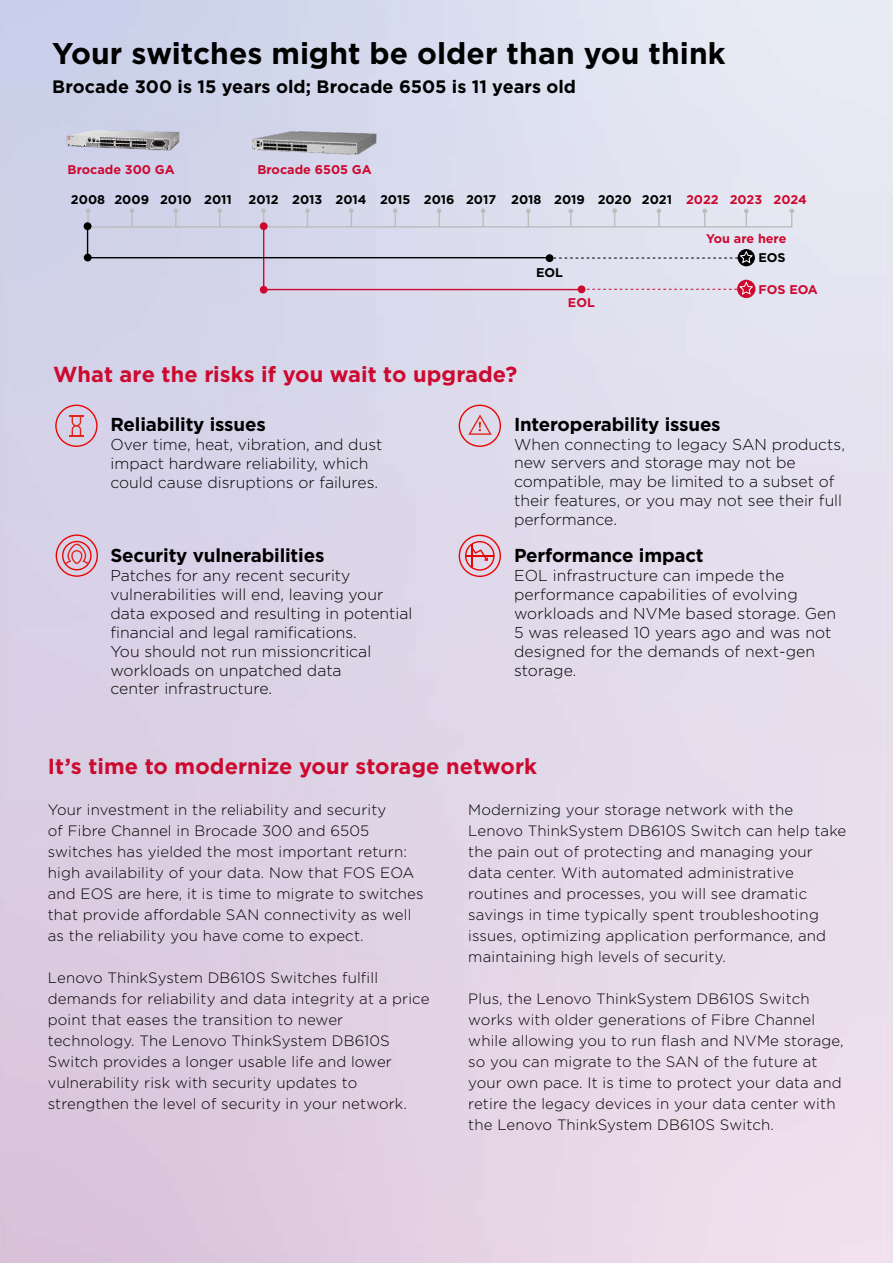
<style>
.page{position:relative;width:893px;height:1263px;background:#fff}
.page>*{position:absolute;margin:0;border:0;box-sizing:border-box;transform-origin:0 0}
.t1{font:700 30px "Gotham";color:#000}
.t2{font:700 21.75px "Gotham";color:#cc092f}
.t3{font:700 18.75px "Gotham";letter-spacing:-.01em;color:#000}
.t4{font:700 18px "Gotham";color:#000}
.t5{font:300 15.75px/18.9px "Gotham";color:#000}
.t6{font:300 15px/21px "Gotham";letter-spacing:.01em;color:#000}
.t7{font:700 12.6px "Gotham";color:#000}
.t8{font:700 12.6px "Gotham";color:#cc092f}
.s1{color:#cc092f}
</style>
<div class="page">
<img style="left:0;top:0;width:893px;height:1263px">
<svg style="left:55px;top:405px;width:43px;height:42px;background:#d8b3c4"></svg>
<svg style="left:459px;top:405px;width:42px;height:42px;background:#debac7"></svg>
<svg style="left:56px;top:534px;width:42px;height:43px;background:#daa4b3"></svg>
<svg style="left:459px;top:535px;width:42px;height:42px;background:#e1a5b2"></svg>
<img style="left:65px;top:118px;width:119px;height:37px">
<img style="left:243px;top:127px;width:143px;height:37px">
<div style="left:84px;top:222px;width:7px;height:8px;background:#000;border-radius:50%"></div>
<svg style="left:789px;top:209px;width:5px;height:4px"></svg>
<div style="left:84px;top:254px;width:8px;height:7px;background:#000;border-radius:50%"></div>
<div style="left:737px;top:280px;width:18px;height:18px;background:#cc092f;border-radius:50%"></div>
<svg style="left:86px;top:208px;width:668px;height:87px;background:#d4d3e3"></svg>
<h1 class="t1" style="left:52px;top:36px;width:675px">Your switches might be older than you think</h1>
<p class="t4" style="left:52px;top:76px;width:525px">Brocade 300 is 15 years old; Brocade 6505 is 11 years old</p>
<p class="t8" style="left:68px;top:162px;width:109px">Brocade 300 GA</p>
<p class="t8" style="left:257px;top:162px;width:116px">Brocade 6505 GA</p>
<p class="t7" style="left:71px;top:192px;width:162px">2008 2009 2010 2011</p>
<p class="t7" style="left:248px;top:192px;width:560px">2012 2013 2014 2015 2016 2017 2018 2019 2020 2021 <span class="s1">2022 2023 2024</span></p>
<p class="t8" style="left:706px;top:231px;width:82px">You are here</p>
<p class="t7" style="left:536px;top:265px;width:28px">EOL</p>
<p class="t7" style="left:758px;top:251px;width:29px">EOS</p>
<h2 class="t2" style="left:53px;top:361px;width:466px">What are the risks if you wait to upgrade?</h2>
<p class="t8" style="left:568px;top:296px;width:28px">EOL</p>
<p class="t8" style="left:758px;top:282px;width:61px">FOS EOA</p>
<p class="t3" style="left:110px;top:413px;width:157px">Reliability issues</p>
<p class="t5" style="left:110px;top:434px;width:273px">Over time, heat, vibration, and dust impact hardware reliability, which could cause disruptions or failures.</p>
<p class="t3" style="left:110px;top:545px;width:215px">Security vulnerabilities</p>
<p class="t5" style="left:110px;top:566px;width:303px">Patches for any recent security vulnerabilities will end, leaving your data exposed and resulting in potential financial and legal ramifications.<br>You should not run missioncritical workloads on unpatched data<br>center infrastructure.</p>
<p class="t3" style="left:514px;top:413px;width:208px">Interoperability issues</p>
<p class="t5" style="left:514px;top:434px;width:332px">When connecting to legacy SAN products, new servers and storage may not be compatible, may be limited to a subset of their features, or you may not see their full performance.</p>
<p class="t3" style="left:514px;top:545px;width:191px">Performance impact</p>
<p class="t5" style="left:514px;top:566px;width:324px">EOL infrastructure can impede the performance capabilities of evolving workloads and NVMe based storage. Gen<br>5 was released 10 years ago and was not designed for the demands of next-gen storage.</p>
<h2 class="t2" style="left:48px;top:754px;width:491px">It’s time to modernize your storage network</h2>
<p class="t6" style="left:48px;top:799px;width:377px">Your investment in the reliability and security<br>of Fibre Channel in Brocade 300 and 6505 switches has yielded the most important return: high availability of your data. Now that FOS EOA and EOS are here, it is time to migrate to switches that provide affordable SAN connectivity as well as the reliability you have come to expect.</p>
<p class="t6" style="left:48px;top:967px;width:383px">Lenovo ThinkSystem DB610S Switches fulfill demands for reliability and data integrity at a price point that eases the transition to newer technology. The Lenovo ThinkSystem DB610S Switch provides a longer usable life and lower vulnerability risk with security updates to strengthen the level of security in your network.</p>
<p class="t6" style="left:468px;top:799px;width:379px">Modernizing your storage network with the Lenovo ThinkSystem DB610S Switch can help take the pain out of protecting and managing your data center. With automated administrative routines and processes, you will see dramatic savings in time typically spent troubleshooting issues, optimizing application performance, and maintaining high levels of security.</p>
<p class="t6" style="left:468px;top:988px;width:377px">Plus, the Lenovo ThinkSystem DB610S Switch works with older generations of Fibre Channel while allowing you to run flash and NVMe storage, so you can migrate to the SAN of the future at your own pace. It is time to protect your data and retire the legacy devices in your data center with the Lenovo ThinkSystem DB610S Switch.</p>
</div>
